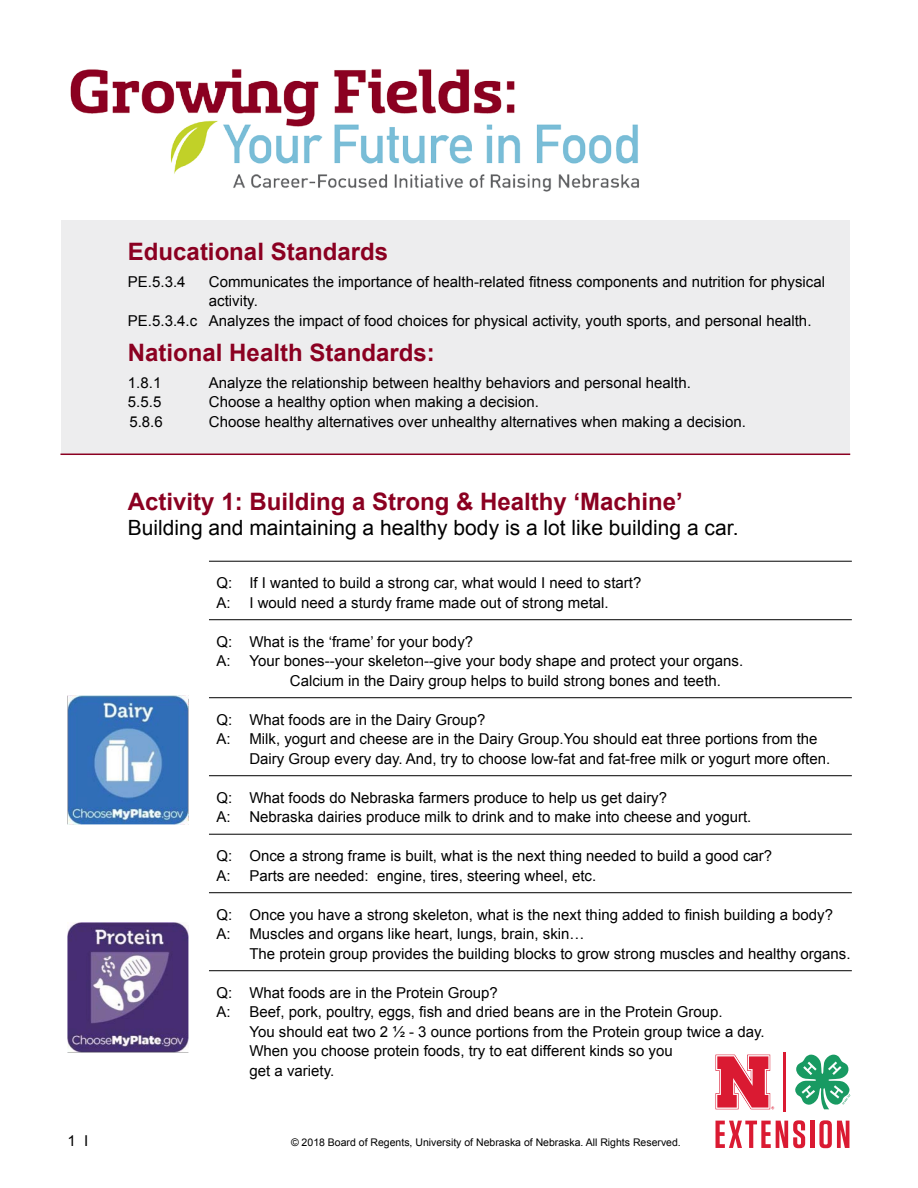
<style>
.page{position:relative;width:918px;height:1188px;background:#fff}
.page>*{position:absolute;margin:0;border:0;box-sizing:border-box;transform-origin:0 0}
.t1{font:700 24px "Arial";color:#8b0021}
.t2{font:21px "Arial";color:#000}
.t3{font:15px/19.5px "Arial";color:#000}
.t4{font:10.5px "Arial";color:#000}
</style>
<div class="page">
<hr style="left:783px;top:1052px;width:2px;height:60px;background:#da1a32">
<svg style="left:716px;top:1120px;width:89px;height:28px"></svg>
<hr style="left:810px;top:1121px;width:4px;height:27px;background:#da1a32">
<svg style="left:819px;top:1120px;width:30px;height:28px"></svg>
<svg style="left:795px;top:1055px;width:55px;height:54px"></svg>
<svg style="left:716px;top:1055px;width:58px;height:54px"></svg>
<div style="left:62px;top:220px;width:788px;height:234px;background:#ededee"></div>
<img style="left:67px;top:696px;width:122px;height:129px">
<img style="left:67px;top:923px;width:122px;height:129px">
<hr style="left:209px;top:561px;width:643px;height:1px;background:#000">
<hr style="left:209px;top:619px;width:643px;height:1px;background:#000">
<hr style="left:209px;top:697px;width:643px;height:1px;background:#000">
<hr style="left:209px;top:775px;width:643px;height:1px;background:#000">
<hr style="left:209px;top:834px;width:643px;height:1px;background:#000">
<hr style="left:209px;top:892px;width:643px;height:1px;background:#000">
<hr style="left:209px;top:970px;width:643px;height:1px;background:#000">
<img style="left:70px;top:69px;width:569px;height:123px">
<hr style="left:60px;top:454px;width:790px;height:1px;background:#8b0021">
<h1 class="t1" style="left:128px;top:236px;width:262px">Educational Standards</h1>
<p class="t3" style="left:128px;top:272px;width:59px">PE.5.3.4</p>
<p class="t3" style="left:209px;top:272px;width:618px">Communicates the importance of health-related fitness components and nutrition for physical</p>
<p class="t3" style="left:209px;top:291px;width:50px">activity.</p>
<p class="t3" style="left:128px;top:311px;width:685px">PE.5.3.4.c Analyzes the impact of food choices for physical activity, youth sports, and personal health.</p>
<h1 class="t1" style="left:128px;top:337px;width:308px">National Health Standards:</h1>
<p class="t3" style="left:128px;top:373px;width:35px">1.8.1</p>
<p class="t3" style="left:209px;top:373px;width:483px">Analyze the relationship between healthy behaviors and personal health.</p>
<p class="t3" style="left:128px;top:392px;width:35px">5.5.5</p>
<p class="t3" style="left:209px;top:392px;width:332px">Choose a healthy option when making a decision.</p>
<p class="t3" style="left:129px;top:412px;width:35px">5.8.6</p>
<p class="t3" style="left:209px;top:412px;width:538px">Choose healthy alternatives over unhealthy alternatives when making a decision.</p>
<h1 class="t1" style="left:128px;top:486px;width:556px">Activity 1: Building a Strong &amp; Healthy ‘Machine’</h1>
<h2 class="t2" style="left:128px;top:514px;width:612px">Building and maintaining a healthy body is a lot like building a car.</h2>
<p class="t3" style="left:216px;top:574px;width:426px">Q: If I wanted to build a strong car, what would I need to start?<br>A:</p>
<p class="t3" style="left:249px;top:593px;width:361px">I would need a sturdy frame made out of strong metal.</p>
<p class="t3" style="left:216px;top:632px;width:258px">Q: What is the ‘frame’ for your body?<br>A:</p>
<p class="t3" style="left:290px;top:652px;width:455px;text-indent:-40px">Your bones--your skeleton--give your body shape and protect your organs.<br>Calcium in the Dairy group helps to build strong bones and teeth.</p>
<p class="t3" style="left:216px;top:710px;width:270px">Q: What foods are in the Dairy Group?<br>A:</p>
<p class="t3" style="left:249px;top:730px;width:582px">Milk, yogurt and cheese are in the Dairy Group.You should eat three portions from the<br>Dairy Group every day. And, try to choose low-fat and fat-free milk or yogurt more often.</p>
<p class="t3" style="left:216px;top:788px;width:452px">Q: What foods do Nebraska farmers produce to help us get dairy?<br>A:</p>
<p class="t3" style="left:249px;top:808px;width:503px">Nebraska dairies produce milk to drink and to make into cheese and yogurt.</p>
<p class="t3" style="left:216px;top:847px;width:557px">Q: Once a strong frame is built, what is the next thing needed to build a good car?<br>A:</p>
<p class="t3" style="left:249px;top:866px;width:348px">Parts are needed: engine, tires, steering wheel, etc.</p>
<p class="t3" style="left:216px;top:905px;width:618px">Q: Once you have a strong skeleton, what is the next thing added to finish building a body?<br>A:</p>
<p class="t3" style="left:249px;top:925px;width:603px">Muscles and organs like heart, lungs, brain, skin…<br>The protein group provides the building blocks to grow strong muscles and healthy organs.</p>
<p class="t3" style="left:216px;top:983px;width:283px">Q: What foods are in the Protein Group?<br>A:</p>
<p class="t3" style="left:249px;top:1003px;width:517px">Beef, pork, poultry, eggs, fish and dried beans are in the Protein Group.<br>You should eat two 2 ½ - 3 ounce portions from the Protein group twice a day.<br>When you choose protein foods, try to eat different kinds so you<br>get a variety.</p>
<p class="t3" style="left:68px;top:1131px;width:22px">1 I</p>
<p class="t4" style="left:291px;top:1135px;width:391px">© 2018 Board of Regents, University of Nebraska of Nebraska. All Rights Reserved.</p>
</div>
